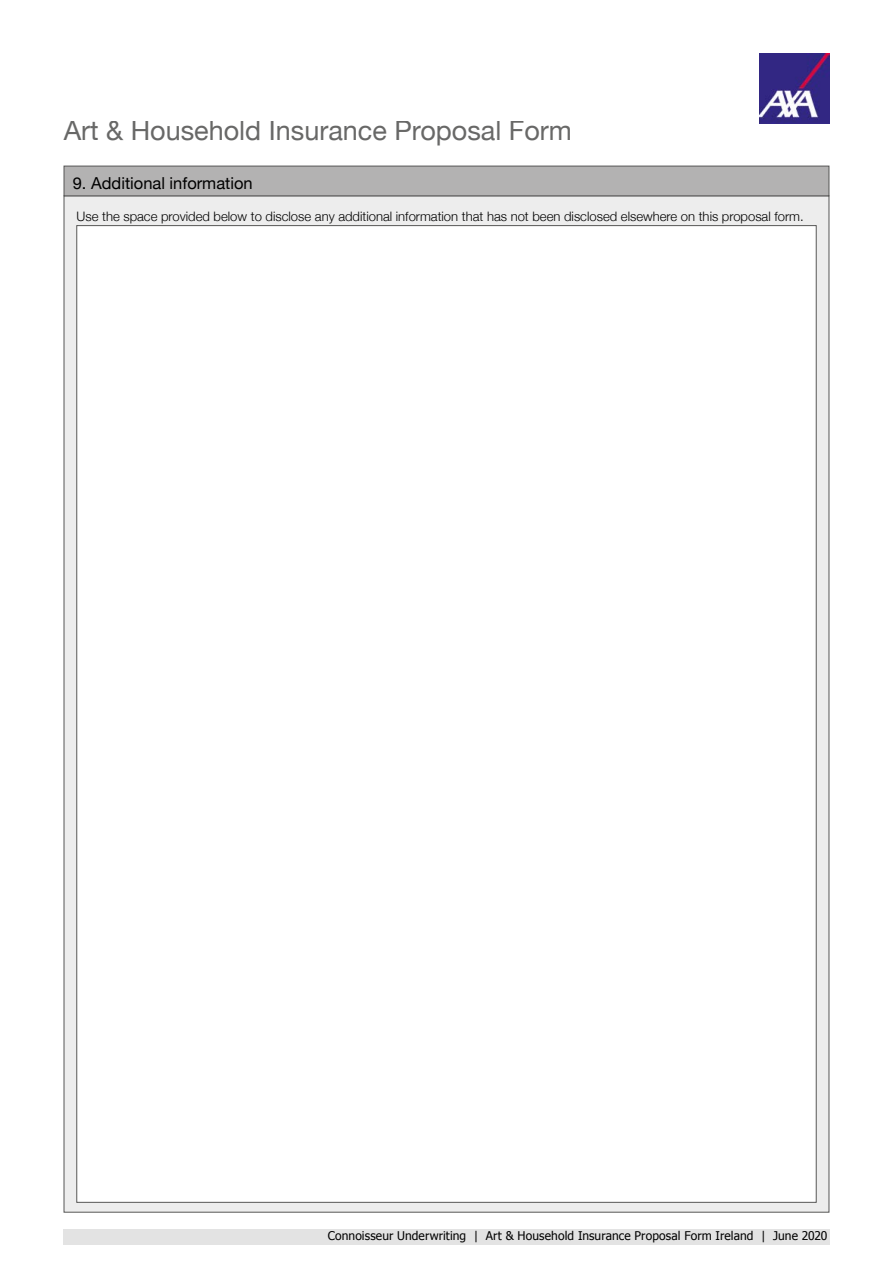
<style>
.page{position:relative;width:893px;height:1263px;background:#fff}
.page>*{position:absolute;margin:0;border:0;box-sizing:border-box;transform-origin:0 0}
.t1{font:27px "Helvetica Neue";color:#575756}
.t2{font:16.5px "Helvetica Neue";color:#000}
.t3{font:300 13.05px "Helvetica Neue";color:#000}
.t4{font:12px "Tahoma";letter-spacing:.01em;color:#000}
</style>
<div class="page">
<img style="left:760px;top:53px;width:70px;height:70px">
<div style="left:63px;top:1228px;width:767px;height:16px;background:#e3e3e3"></div>
<div style="left:64px;top:196px;width:765px;height:1016px;background:#ededed"></div>
<div style="left:64px;top:166px;width:765px;height:30px;background:#b3b2b2"></div>
<div style="left:64px;top:166px;width:765px;height:30px;border:1px solid #575756"></div>
<div style="left:77px;top:225px;width:739px;height:977px;background:#fff"></div>
<h1 class="t1" style="left:64px;top:111px;width:510px">Art &amp; Household Insurance Proposal Form</h1>
<p class="t2" style="left:73px;top:171px;width:182px">9. Additional information</p>
<p class="t3" style="left:77px;top:205px;width:729px">Use the space provided below to disclose any additional information that has not been disclosed elsewhere on this proposal form.</p>
<p class="t4" style="left:328px;top:1227px;width:501px">Connoisseur Underwriting | Art &amp; Household Insurance Proposal Form Ireland | June 2020</p>
</div>
